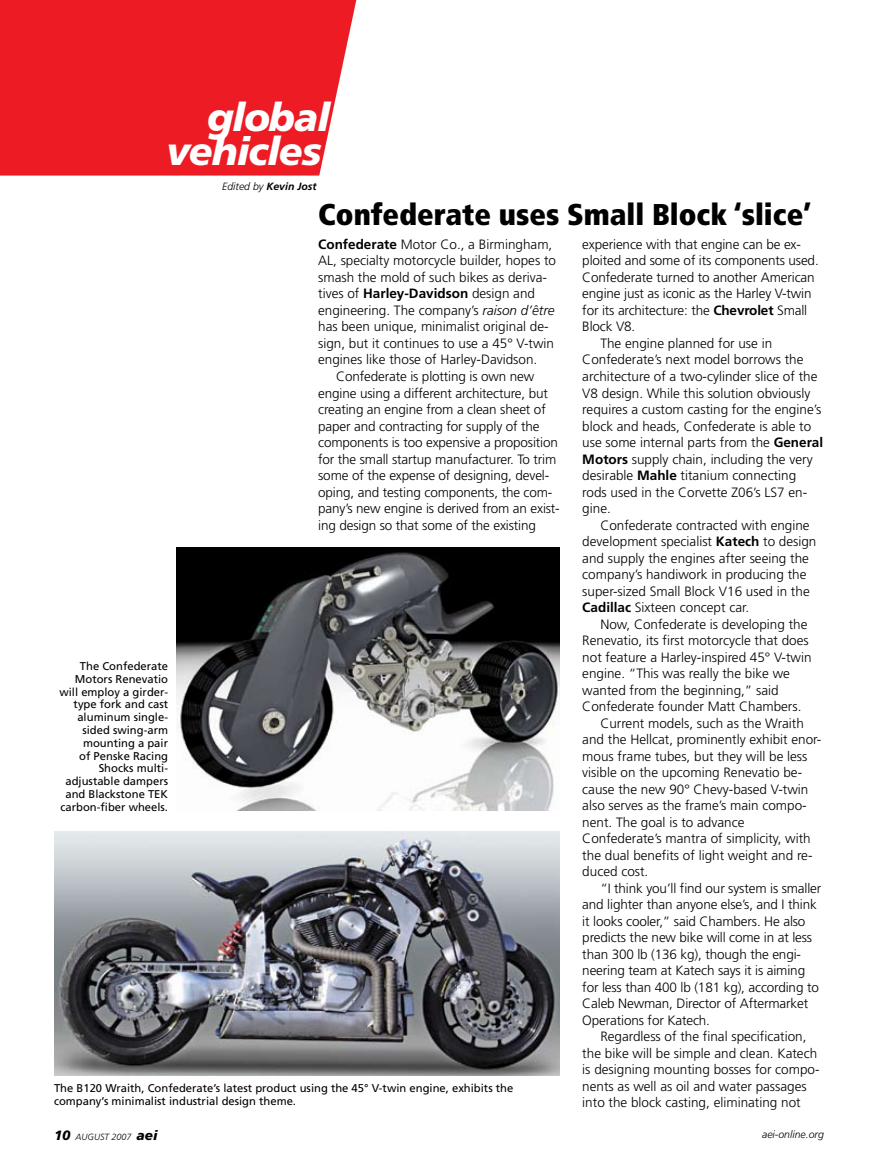
<style>
.page{position:relative;width:878px;height:1175px;background:#fff}
.page>*{position:absolute;margin:0;border:0;box-sizing:border-box;transform-origin:0 0}
.t1{font:italic 900 39.3px/33.6px "Frutiger LT Std";letter-spacing:-.03em;color:#fff;text-align:right}
.t2{font:900 condensed 30px "Frutiger LT Std";color:#000}
.t3{font:300 13.5px "Frutiger LT Std";color:#000}
.t4{font:11.25px/12.8px "Frutiger LT Std";color:#000;text-align:right}
.t5{font:italic 700 10.5px "Frutiger LT Std";color:#000}
.t6{font:italic 300 10.5px "Frutiger LT Std";color:#000}
.t7{font:italic 300 9px "Frutiger LT Std";color:#000}
.s1{font-weight:300}
.s2{font-weight:700}
.s3{font-style:italic}
.s4{font-weight:900;font-size:13.5px}
</style>
<div class="page">
<div style="left:0;top:0;width:357px;height:176px;background:#ed1c24"></div>
<img style="left:176px;top:547px;width:384px;height:263px">
<img style="left:54px;top:831px;width:506px;height:244px">
<h1 class="t1" style="left:166px;top:101px;width:165px">global vehicles</h1>
<p class="t5" style="left:222px;top:180px;width:96px"><span class="s1">Edited by</span> Kevin Jost</p>
<h2 class="t2" style="left:318px;top:196px;width:494px">Confederate uses Small Block ‘slice’</h2>
<p class="t3" style="left:318px;top:237px;width:236px"><span class="s2">Confederate</span> Motor Co., a Birmingham,</p>
<p class="t3" style="left:318px;top:253px;width:239px">AL, specialty motorcycle builder, hopes to</p>
<p class="t3" style="left:318px;top:270px;width:230px">smash the mold of such bikes as deriva-</p>
<p class="t3" style="left:318px;top:286px;width:218px">tives of <span class="s2">Harley-Davidson</span> design and</p>
<p class="t3" style="left:318px;top:303px;width:238px">engineering. The company’s <span class="s3">raison d’être</span></p>
<p class="t3" style="left:318px;top:319px;width:232px">has been unique, minimalist original de-</p>
<p class="t3" style="left:318px;top:336px;width:237px">sign, but it continues to use a 45° V-twin</p>
<p class="t3" style="left:318px;top:352px;width:221px">engines like those of Harley-Davidson.</p>
<p class="t3" style="left:336px;top:369px;width:200px">Confederate is plotting is own new</p>
<p class="t3" style="left:318px;top:385px;width:231px">engine using a different architecture, but</p>
<p class="t3" style="left:318px;top:402px;width:229px">creating an engine from a clean sheet of</p>
<p class="t3" style="left:318px;top:418px;width:223px">paper and contracting for supply of the</p>
<p class="t3" style="left:318px;top:435px;width:241px">components is too expensive a proposition</p>
<p class="t3" style="left:318px;top:451px;width:240px">for the small startup manufacturer. To trim</p>
<p class="t3" style="left:318px;top:468px;width:233px">some of the expense of designing, devel-</p>
<p class="t3" style="left:318px;top:484px;width:236px">oping, and testing components, the com-</p>
<p class="t3" style="left:318px;top:501px;width:243px">pany’s new engine is derived from an exist-</p>
<p class="t3" style="left:318px;top:517px;width:219px">ing design so that some of the existing</p>
<p class="t3" style="left:582px;top:237px;width:220px">experience with that engine can be ex-</p>
<p class="t3" style="left:582px;top:253px;width:238px">ploited and some of its components used.</p>
<p class="t3" style="left:582px;top:270px;width:234px">Confederate turned to another American</p>
<p class="t3" style="left:582px;top:286px;width:231px">engine just as iconic as the Harley V-twin</p>
<p class="t3" style="left:582px;top:303px;width:226px">for its architecture: the <span class="s2">Chevrolet</span> Small</p>
<p class="t3" style="left:582px;top:319px;width:54px">Block V8.</p>
<p class="t3" style="left:600px;top:336px;width:173px">The engine planned for use in</p>
<p class="t3" style="left:582px;top:352px;width:223px">Confederate’s next model borrows the</p>
<p class="t3" style="left:582px;top:369px;width:236px">architecture of a two-cylinder slice of the</p>
<p class="t3" style="left:582px;top:385px;width:230px">V8 design. While this solution obviously</p>
<p class="t3" style="left:582px;top:402px;width:240px">requires a custom casting for the engine’s</p>
<p class="t3" style="left:582px;top:418px;width:230px">block and heads, Confederate is able to</p>
<p class="t3" style="left:582px;top:435px;width:242px">use some internal parts from the <span class="s2">General</span></p>
<p class="t3" style="left:582px;top:451px;width:232px"><span class="s2">Motors</span> supply chain, including the very</p>
<p class="t3" style="left:582px;top:468px;width:215px">desirable <span class="s2">Mahle</span> titanium connecting</p>
<p class="t3" style="left:582px;top:484px;width:226px">rods used in the Corvette Z06’s LS7 en-</p>
<p class="t3" style="left:582px;top:501px;width:30px">gine.</p>
<p class="t3" style="left:600px;top:517px;width:211px">Confederate contracted with engine</p>
<p class="t3" style="left:582px;top:534px;width:236px">development specialist <span class="s2">Katech</span> to design</p>
<p class="t3" style="left:582px;top:550px;width:228px">and supply the engines after seeing the</p>
<p class="t3" style="left:582px;top:567px;width:226px">company’s handiwork in producing the</p>
<p class="t3" style="left:582px;top:583px;width:229px">super-sized Small Block V16 used in the</p>
<p class="t3" style="left:582px;top:600px;width:168px"><span class="s2">Cadillac</span> Sixteen concept car.</p>
<p class="t3" style="left:600px;top:616px;width:209px">Now, Confederate is developing the</p>
<p class="t3" style="left:582px;top:633px;width:228px">Renevatio, its first motorcycle that does</p>
<p class="t3" style="left:582px;top:649px;width:231px">not feature a Harley-inspired 45° V-twin</p>
<p class="t3" style="left:582px;top:666px;width:209px">engine. “This was really the bike we</p>
<p class="t3" style="left:582px;top:682px;width:198px">wanted from the beginning,” said</p>
<p class="t3" style="left:582px;top:699px;width:221px">Confederate founder Matt Chambers.</p>
<p class="t3" style="left:600px;top:715px;width:205px">Current models, such as the Wraith</p>
<p class="t3" style="left:582px;top:732px;width:241px">and the Hellcat, prominently exhibit enor-</p>
<p class="t3" style="left:582px;top:748px;width:227px">mous frame tubes, but they will be less</p>
<p class="t3" style="left:582px;top:765px;width:221px">visible on the upcoming Renevatio be-</p>
<p class="t3" style="left:582px;top:781px;width:227px">cause the new 90° Chevy-based V-twin</p>
<p class="t3" style="left:582px;top:798px;width:226px">also serves as the frame’s main compo-</p>
<p class="t3" style="left:582px;top:814px;width:164px">nent. The goal is to advance</p>
<p class="t3" style="left:582px;top:831px;width:230px">Confederate’s mantra of simplicity, with</p>
<p class="t3" style="left:582px;top:847px;width:232px">the dual benefits of light weight and re-</p>
<p class="t3" style="left:582px;top:864px;width:68px">duced cost.</p>
<p class="t3" style="left:600px;top:880px;width:222px">“I think you’ll find our system is smaller</p>
<p class="t3" style="left:582px;top:897px;width:236px">and lighter than anyone else’s, and I think</p>
<p class="t3" style="left:582px;top:913px;width:225px">it looks cooler,” said Chambers. He also</p>
<p class="t3" style="left:582px;top:930px;width:231px">predicts the new bike will come in at less</p>
<p class="t3" style="left:582px;top:946px;width:220px">than 300 lb (136 kg), though the engi-</p>
<p class="t3" style="left:582px;top:963px;width:224px">neering team at Katech says it is aiming</p>
<p class="t3" style="left:582px;top:979px;width:238px">for less than 400 lb (181 kg), according to</p>
<p class="t3" style="left:582px;top:996px;width:227px">Caleb Newman, Director of Aftermarket</p>
<p class="t3" style="left:582px;top:1012px;width:129px">Operations for Katech.</p>
<p class="t3" style="left:600px;top:1029px;width:208px">Regardless of the final specification,</p>
<p class="t3" style="left:582px;top:1045px;width:236px">the bike will be simple and clean. Katech</p>
<p class="t3" style="left:582px;top:1062px;width:239px">is designing mounting bosses for compo-</p>
<p class="t3" style="left:582px;top:1078px;width:226px">nents as well as oil and water passages</p>
<p class="t3" style="left:582px;top:1095px;width:220px">into the block casting, eliminating not</p>
<p class="t4" style="left:59px;top:660px;width:110px">The Confederate<br>Motors Renevatio will employ a girder&shy;type fork and cast aluminum single&shy;sided swing-arm mounting a pair<br>of Penske Racing<br>Shocks multi&shy;adjustable dampers and Blackstone TEK carbon-fiber wheels.</p>
<p class="t4" style="left:54px;top:1081px;width:461px;text-align:left">The B120 Wraith, Confederate’s latest product using the 45° V-twin engine, exhibits the company’s minimalist industrial design theme.</p>
<p class="t7" style="left:54px;top:1132px;width:105px"><span class="s4">10</span> AUGUST 2007 <span class="s4">aei</span></p>
<p class="t6" style="left:762px;top:1128px;width:63px">aei-online.org</p>
</div>
